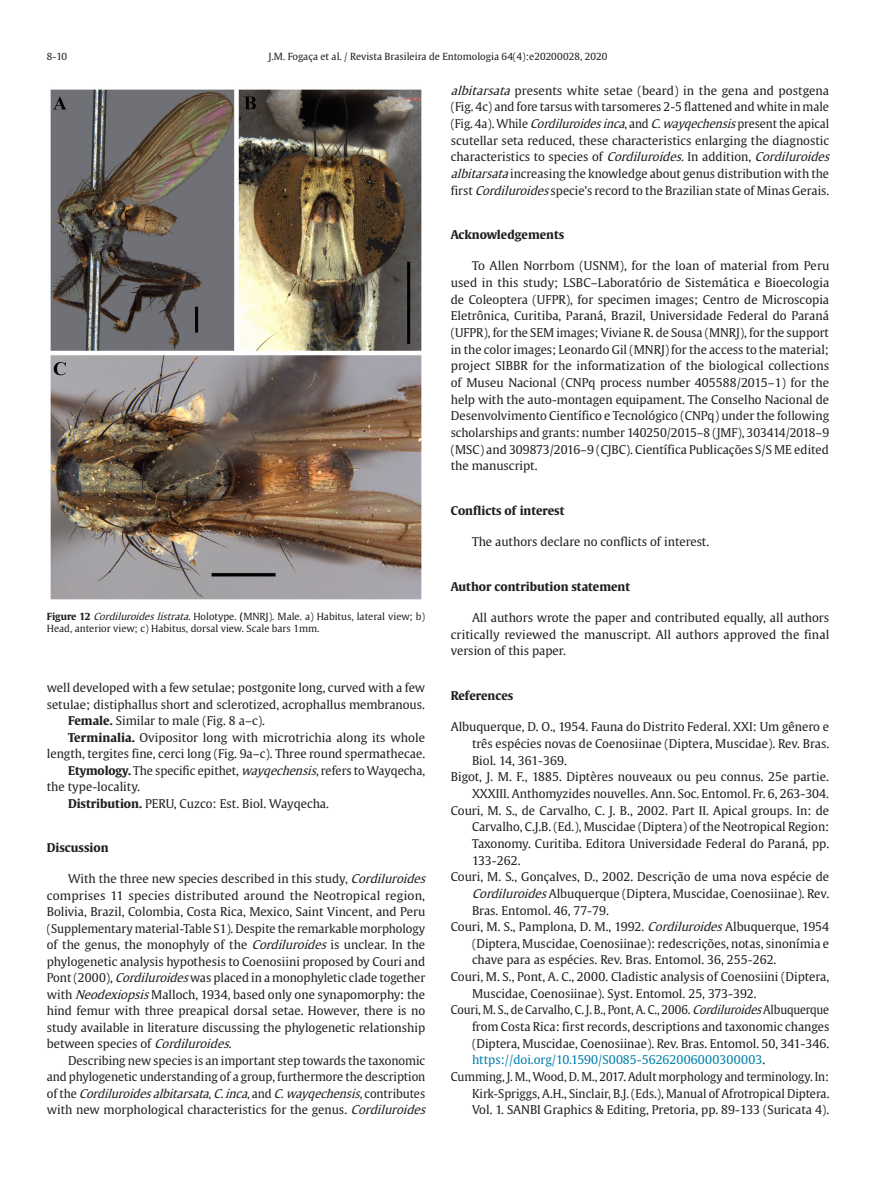
<style>
.page{position:relative;width:893px;height:1191px;background:#fff}
.page>*{position:absolute;margin:0;border:0;box-sizing:border-box;transform-origin:0 0}
.Paragraph{font:12px/16.5px "Gulliver";color:#231f20}
.Reference{font:12px/16.6px "Gulliver";color:#231f20;text-align:justify}
.Acknowledgment{font:12px/16.6px "Gulliver";color:#231f20;text-align:justify}
.Reference-2{font:12px/16.6px "Gulliver";color:#231f20;text-align:justify;scale:.94 1}
.Reference-3{font:12px/16.6px "Gulliver";color:#231f20;text-align:justify;scale:.96 1}
.fnAuthor-notesContri{font:12px/16.6px "Gulliver";letter-spacing:.005em;color:#231f20;text-align:justify}
.fnConflict{font:12px "Gulliver";color:#231f20}
.fnAuthor-notesContri-2{font:700 12px "Gulliver";color:#231f20}
.fnConflictTitle{font:700 12px "Gulliver";color:#231f20}
.AcknowledgmentHead{font:700 12px "Gulliver";color:#231f20}
.Heading1{font:700 12px "Gulliver";color:#231f20}
.ReferenceHead{font:700 12px "Gulliver";color:#231f20}
.FigureCaption{font:9.75px/11.7px "Gulliver";color:#231f20}
.s1{font-weight:700}
.s2{font-style:italic}
.s3{color:#0080ac}
</style>
<div class="page">
<img style="left:50px;top:89px;width:372px;height:511px">
<p class="FigureCaption" style="left:47px;top:50px;width:22px">8-10</p>
<p class="FigureCaption" style="left:269px;top:50px;width:340px">J.M. Fogaça et al. / Revista Brasileira de Entomologia 64(4):e20200028, 2020</p>
<p class="FigureCaption" style="left:47px;top:611px;width:380px"><span class="s1">Figure 12</span> <span class="s2">Cordiluroideslistrata.</span>Holotype. <span class="s1">(</span>MNRJ). Male. a) Habitus, lateral view; b)<br>Head, anterior view; c) Habitus, dorsal view. Scale bars 1mm.</p>
<p class="Paragraph" style="left:47px;top:679px;width:380px">well developed with a few setulae; postgonite long, curved with a few setulae; distiphallus short and sclerotized, acrophallus membranous.</p>
<p class="Paragraph" style="left:68px;top:712px;width:198px"><span class="s1">Female.</span> Similar to male (Fig. 8 a–c).</p>
<p class="Paragraph" style="left:47px;top:729px;width:380px;text-align:right"><span class="s1">Terminalia.</span> Ovipositor long with microtrichia along its whole length, tergites fine, cerci long (Fig. 9a–c). Three round spermathecae.</p>
<p class="Paragraph" style="left:47px;top:762px;width:380px;text-indent:21px"><span class="s1">Etymology.</span> The specific epithet, <span class="s2">wayqechensis</span>, refers to Wayqecha, the type-locality.</p>
<p class="Paragraph" style="left:68px;top:795px;width:262px"><span class="s1">Distribution.</span> PERU, Cuzco: Est. Biol. Wayqecha.</p>
<p class="Heading1" style="left:47px;top:839px;width:63px">Discussion</p>
<p class="Paragraph" style="left:47px;top:870px;width:384px;text-indent:21px">With the three new species described in this study, <span class="s2">Cordiluroides </span>comprises 11 species distributed around the Neotropical region, Bolivia, Brazil, Colombia, Costa Rica, Mexico, Saint Vincent, and Peru (Supplementary material-Table S1). Despite the remarkable morphology of the genus, the monophyly of the <span class="s2">Cordiluroides</span>is unclear. In the phylogenetic analysis hypothesis to Coenosiini proposed by Couri and Pont (2000), <span class="s2">Cordiluroides</span>was placed in a monophyletic clade together with <span class="s2">Neodexiopsis</span>Malloch, 1934, based only one synapomorphy: the hind femur with three preapical dorsal setae. However, there is no study available in literature discussing the phylogenetic relationship b e t w e e n s p e c i e s o f <span class="s2">Cordiluroides</span>.</p>
<p class="Paragraph" style="left:47px;top:1052px;width:384px;text-indent:21px">Describing new species is an important step towards the taxonomic and phylogenetic understanding of a group, furthermore the description o f t h e <span class="s2">Cordiluroidesalbitarsata</span>, <span class="s2">C.inca</span>, a n d <span class="s2">C.wayqechensis</span>, c o n t r i b u t e s with new morphological characteristics for the genus. <span class="s2">Cordiluroides</span></p>
<p class="Paragraph" style="left:451px;top:82px;width:384px"><span class="s2">albitarsata</span>presents white setae (beard) in the gena and postgena (Fig. 4c) and fore tarsus with tarsomeres 2-5 flattened and white in male ( F i g . 4 a ) . W h i l e <span class="s2">Cordiluroidesinca</span>, a n d <span class="s2">C.wayqechensis</span>p r e s e n t t h e a p i c a l scutellar seta reduced, these characteristics enlarging the diagnostic characteristics to species of <span class="s2">Cordiluroides.</span>In addition, <span class="s2">Cordiluroides albitarsata</span>increasing the knowledge about genus distribution with the first <span class="s2">Cordiluroides</span>specie’s record to the Brazilian state of Minas Gerais.</p>
<p class="AcknowledgmentHead" style="left:451px;top:227px;width:115px">Acknowledgements</p>
<p class="Acknowledgment" style="left:451px;top:258px;width:380px;text-indent:21px">To Allen Norrbom (USNM), for the loan of material from Peru used in this study; LSBC–Laboratório de Sistemática e Bioecologia de Coleoptera (UFPR), for specimen images; Centro de Microscopia Eletrônica, Curitiba, Paraná, Brazil, Universidade Federal do Paraná (UFPR), for the SEM images; Viviane R. de Sousa (MNRJ), for the support in the color images; Leonardo Gil (MNRJ) for the access to the material; project SIBBR for the informatization of the biological collections of Museu Nacional (CNPq process number 405588/2015–1) for the help with the auto-montagen equipament. The Conselho Nacional de Desenvolvimento Científico e Tecnológico (CNPq) under the following scholarships and grants: number 140250/2015–8 (JMF), 303414/2018–9 (MSC) and 309873/2016–9 (CJBC). Científica Publicações S/S ME edited the manuscript.</p>
<p class="fnConflictTitle" style="left:451px;top:502px;width:115px">Conflicts of interest</p>
<p class="fnConflict" style="left:472px;top:534px;width:239px">The authors declare no conflicts of interest.</p>
<p class="fnAuthor-notesContri-2" style="left:451px;top:578px;width:181px">Author contribution statement</p>
<p class="fnAuthor-notesContri" style="left:451px;top:609px;width:380px;text-indent:21px">All authors wrote the paper and contributed equally, all authors critically reviewed the manuscript. All authors approved the final version of this paper.</p>
<p class="ReferenceHead" style="left:451px;top:687px;width:64px">References</p>
<p class="Reference" style="left:472px;top:718px;width:359px;text-indent:-21px">Albuquerque, D. O., 1954. Fauna do Distrito Federal. XXI: Um gênero e três espécies novas de Coenosiinae (Diptera, Muscidae). Rev. Bras.<br>Biol. 14, 361-369.</p>
<p class="Reference" style="left:451px;top:768px;width:380px;text-align:right">Bigot, J. M. F., 1885. Diptères nouveaux ou peu connus. 25e partie.<br>XXXIII. Anthomyzides nouvelles. Ann. Soc. Entomol. Fr. 6, 263-304.</p>
<p class="Reference" style="left:472px;top:802px;width:359px;text-indent:-21px">Couri, M. S., de Carvalho, C. J. B., 2002. Part II. Apical groups. In: de Carvalho, C.J.B. (Ed.), Muscidae (Diptera) of the Neotropical Region:<br>Taxonomy. Curitiba. Editora Universidade Federal do Paraná, pp.<br>133-262.</p>
<p class="Reference" style="left:472px;top:868px;width:359px;text-indent:-21px">Couri, M. S., Gonçalves, D., 2002. Descrição de uma nova espécie de <span class="s2">Cordiluroides</span>Albuquerque (Diptera, Muscidae, Coenosiinae). Rev.<br>Bras. Entomol. 46, 77-79.</p>
<p class="Reference" style="left:472px;top:918px;width:359px;text-indent:-21px">Couri, M. S., Pamplona, D. M., 1992. <span class="s2">Cordiluroides</span>Albuquerque, 1954 (Diptera, Muscidae, Coenosiinae): redescrições, notas, sinonímia e chave para as espécies. Rev. Bras. Entomol. 36, 255-262.</p>
<p class="Reference" style="left:472px;top:968px;width:359px;text-indent:-21px">Couri, M. S., Pont, A. C., 2000. Cladistic analysis of Coenosiini (Diptera,<br>Muscidae, Coenosiinae). Syst. Entomol. 25, 373-392.</p>
<p class="Reference-2" style="left:472px;top:1001px;width:382px;text-indent:-21px">Couri, M. S., de Carvalho, C. J. B., Pont, A. C., 2006. <span class="s2">Cordiluroides</span>Albuquerque from Costa Rica: first records, descriptions and taxonomic changes (Diptera, Muscidae, Coenosiinae). Rev. Bras. Entomol. 50, 341-346. <span class="s3">https://doi.org/10.1590/S0085-56262006000300003</span>.</p>
<p class="Reference-3" style="left:472px;top:1068px;width:374px;text-indent:-21px">Cumming, J. M., Wood, D. M., 2017. Adult morphology and terminology. In:<br>Kirk-Spriggs, A.H., Sinclair, B.J. (Eds.), Manual of Afrotropical Diptera.<br>Vol. 1. SANBI Graphics &amp; Editing, Pretoria, pp. 89-133 (Suricata 4).</p>
</div>
